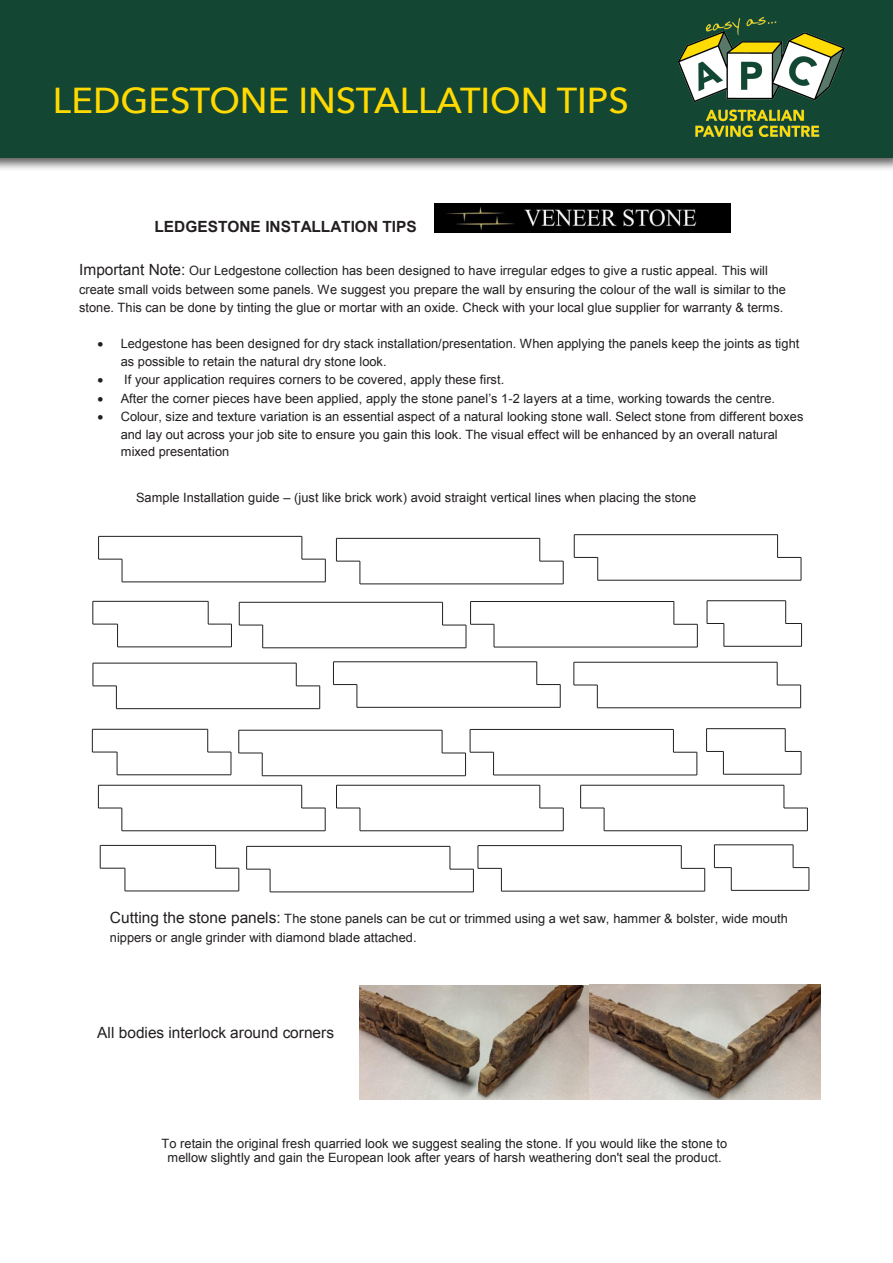
<style>
.page{position:relative;width:893px;height:1263px;background:#fff}
.page>*{position:absolute;margin:0;border:0;box-sizing:border-box;transform-origin:0 0}
.t1{font:500 36px "Avenir Next";color:#ffd900}
.t2{font:15.45px "Arial";color:#231f20}
.t3{font:700 15.45px "Arial";color:#231f20}
.t4{font:12.75px/17.5px "Arial";color:#231f20}
.s1{font-size:15.45px}
.s2{font-style:inherit}
</style>
<div class="page">
<div style="left:0;top:0;width:893px;height:172px;background:#231f20;opacity:.75"></div>
<div style="left:0;top:0;width:893px;height:158px;background:#144634"></div>
<img style="left:678px;top:18px;width:166px;height:119px">
<img style="left:434px;top:203px;width:296px;height:29px">
<hr style="left:336px;top:538px;width:204px;height:1px;background:#231f20">
<hr style="left:360px;top:583px;width:203px;height:1px;background:#231f20">
<svg style="left:336px;top:538px;width:24px;height:46px"></svg>
<svg style="left:539px;top:538px;width:25px;height:46px"></svg>
<hr style="left:574px;top:534px;width:204px;height:1px;background:#231f20">
<hr style="left:598px;top:580px;width:203px;height:1px;background:#231f20">
<svg style="left:574px;top:535px;width:24px;height:45px"></svg>
<svg style="left:777px;top:535px;width:24px;height:45px"></svg>
<hr style="left:99px;top:536px;width:203px;height:1px;background:#231f20">
<hr style="left:122px;top:581px;width:203px;height:1px;background:#231f20">
<svg style="left:98px;top:536px;width:25px;height:46px"></svg>
<svg style="left:301px;top:536px;width:25px;height:46px"></svg>
<hr style="left:336px;top:785px;width:204px;height:1px;background:#231f20">
<hr style="left:360px;top:830px;width:203px;height:1px;background:#231f20">
<svg style="left:336px;top:785px;width:24px;height:46px"></svg>
<svg style="left:539px;top:785px;width:25px;height:46px"></svg>
<hr style="left:333px;top:661px;width:204px;height:1px;background:#231f20">
<hr style="left:357px;top:707px;width:203px;height:1px;background:#231f20">
<svg style="left:333px;top:662px;width:24px;height:45px"></svg>
<svg style="left:536px;top:662px;width:25px;height:45px"></svg>
<hr style="left:93px;top:663px;width:203px;height:1px;background:#231f20">
<hr style="left:116px;top:708px;width:204px;height:1px;background:#231f20">
<svg style="left:92px;top:663px;width:25px;height:46px"></svg>
<svg style="left:296px;top:663px;width:24px;height:46px"></svg>
<hr style="left:98px;top:785px;width:204px;height:1px;background:#231f20">
<hr style="left:122px;top:830px;width:203px;height:1px;background:#231f20">
<svg style="left:98px;top:785px;width:24px;height:46px"></svg>
<svg style="left:301px;top:785px;width:25px;height:46px"></svg>
<hr style="left:247px;top:846px;width:203px;height:1px;background:#231f20">
<hr style="left:270px;top:891px;width:203px;height:1px;background:#231f20">
<svg style="left:246px;top:846px;width:25px;height:46px"></svg>
<hr style="left:100px;top:845px;width:116px;height:1px;background:#231f20">
<hr style="left:125px;top:890px;width:114px;height:1px;background:#231f20">
<svg style="left:100px;top:845px;width:25px;height:46px"></svg>
<svg style="left:215px;top:845px;width:24px;height:46px"></svg>
<hr style="left:714px;top:844px;width:79px;height:1px;background:#231f20">
<hr style="left:731px;top:890px;width:78px;height:1px;background:#231f20">
<svg style="left:714px;top:845px;width:18px;height:45px"></svg>
<svg style="left:793px;top:845px;width:16px;height:45px"></svg>
<hr style="left:478px;top:845px;width:203px;height:1px;background:#231f20">
<hr style="left:501px;top:891px;width:204px;height:1px;background:#231f20">
<svg style="left:449px;top:845px;width:53px;height:47px"></svg>
<svg style="left:681px;top:845px;width:24px;height:46px"></svg>
<hr style="left:581px;top:785px;width:203px;height:1px;background:#231f20">
<hr style="left:604px;top:830px;width:203px;height:1px;background:#231f20">
<svg style="left:580px;top:785px;width:25px;height:46px"></svg>
<svg style="left:783px;top:785px;width:25px;height:46px"></svg>
<hr style="left:574px;top:662px;width:203px;height:1px;background:#231f20">
<hr style="left:597px;top:707px;width:204px;height:1px;background:#231f20">
<svg style="left:573px;top:662px;width:25px;height:46px"></svg>
<svg style="left:777px;top:662px;width:24px;height:46px"></svg>
<hr style="left:239px;top:730px;width:203px;height:1px;background:#231f20">
<hr style="left:262px;top:775px;width:204px;height:1px;background:#231f20">
<svg style="left:238px;top:730px;width:25px;height:46px"></svg>
<hr style="left:92px;top:729px;width:116px;height:1px;background:#231f20">
<hr style="left:117px;top:774px;width:114px;height:1px;background:#231f20">
<svg style="left:92px;top:729px;width:26px;height:46px"></svg>
<svg style="left:207px;top:729px;width:24px;height:46px"></svg>
<hr style="left:707px;top:728px;width:78px;height:1px;background:#231f20">
<hr style="left:723px;top:774px;width:78px;height:1px;background:#231f20">
<svg style="left:706px;top:729px;width:18px;height:45px"></svg>
<svg style="left:785px;top:729px;width:17px;height:45px"></svg>
<hr style="left:470px;top:729px;width:203px;height:1px;background:#231f20">
<hr style="left:494px;top:774px;width:203px;height:1px;background:#231f20">
<svg style="left:442px;top:729px;width:52px;height:47px"></svg>
<svg style="left:673px;top:729px;width:24px;height:46px"></svg>
<hr style="left:239px;top:602px;width:204px;height:1px;background:#231f20">
<hr style="left:263px;top:647px;width:203px;height:1px;background:#231f20">
<svg style="left:239px;top:602px;width:24px;height:46px"></svg>
<hr style="left:93px;top:601px;width:115px;height:1px;background:#231f20">
<hr style="left:118px;top:646px;width:113px;height:1px;background:#231f20">
<svg style="left:92px;top:601px;width:26px;height:46px"></svg>
<svg style="left:208px;top:601px;width:24px;height:46px"></svg>
<hr style="left:707px;top:600px;width:79px;height:1px;background:#231f20">
<hr style="left:724px;top:646px;width:77px;height:1px;background:#231f20">
<svg style="left:706px;top:601px;width:18px;height:45px"></svg>
<svg style="left:785px;top:601px;width:17px;height:45px"></svg>
<hr style="left:471px;top:601px;width:203px;height:1px;background:#231f20">
<hr style="left:494px;top:646px;width:203px;height:1px;background:#231f20">
<svg style="left:442px;top:601px;width:53px;height:47px"></svg>
<svg style="left:673px;top:601px;width:25px;height:46px"></svg>
<img style="left:359px;top:985px;width:461px;height:115px">
<p class="t1" style="left:53px;top:69px;width:577px">LEDGESTONE INSTALLATION TIPS</p>
<p class="t3" style="left:154px;top:216px;width:264px">LEDGESTONE INSTALLATION TIPS</p>
<p class="t4" style="left:79px;top:261px;width:708px;line-height:18.9px"><span class="s1">Important Note:</span> Our Ledgestone collection has been designed to have irregular edges to give a rustic appeal. This will create small voids between some panels. We suggest you prepare the wall by ensuring the colour of the wall is similar to the</p>
<p class="t4" style="left:79px;top:299px;width:706px">stone. This can be done by tinting the glue or mortar with an oxide. Check with your local glue supplier for warranty &amp; terms.</p>
<p class="t4" style="left:121px;top:335px;width:680px;text-indent:-23px">• Ledgestone has been designed for dry stack installation/presentation. When applying the panels keep the joints as tight as possible to retain the natural dry stone look.</p>
<p class="t4" style="left:98px;top:371px;width:408px">• If your application requires corners to be covered, apply these first.</p>
<p class="t4" style="left:98px;top:390px;width:679px">• After the corner pieces have been applied<span class="s2">, apply the stone panel’s</span> 1-2 layers at a time, working towards the centre.</p>
<p class="t4" style="left:121px;top:408px;width:684px;text-indent:-23px">• Colour, size and texture variation is an essential aspect of a natural looking stone wall. Select stone from different boxes and lay out across your job site to ensure you gain this look. The visual effect will be enhanced by an overall natural mixed presentation</p>
<p class="t4" style="left:136px;top:489px;width:562px">Sample Installation guide <span class="s2">–</span> (just like brick work) avoid straight vertical lines when placing the stone</p>
<p class="t4" style="left:110px;top:909px;width:679px;line-height:18.8px"><span class="s1">Cutting the stone panels:</span> The stone panels can be cut or trimmed using a wet saw, hammer &amp; bolster, wide mouth nippers or angle grinder with diamond blade attached.</p>
<p class="t2" style="left:97px;top:1022px;width:238px">All bodies interlock around corners</p>
<p class="t4" style="left:162px;top:1136px;width:567px;line-height:14.9px;text-align:center">To retain the original fresh quarried look we suggest sealing the stone. If you would like the stone to mellow slightly and gain the European look after years of harsh weathering don't seal the product.</p>
</div>
